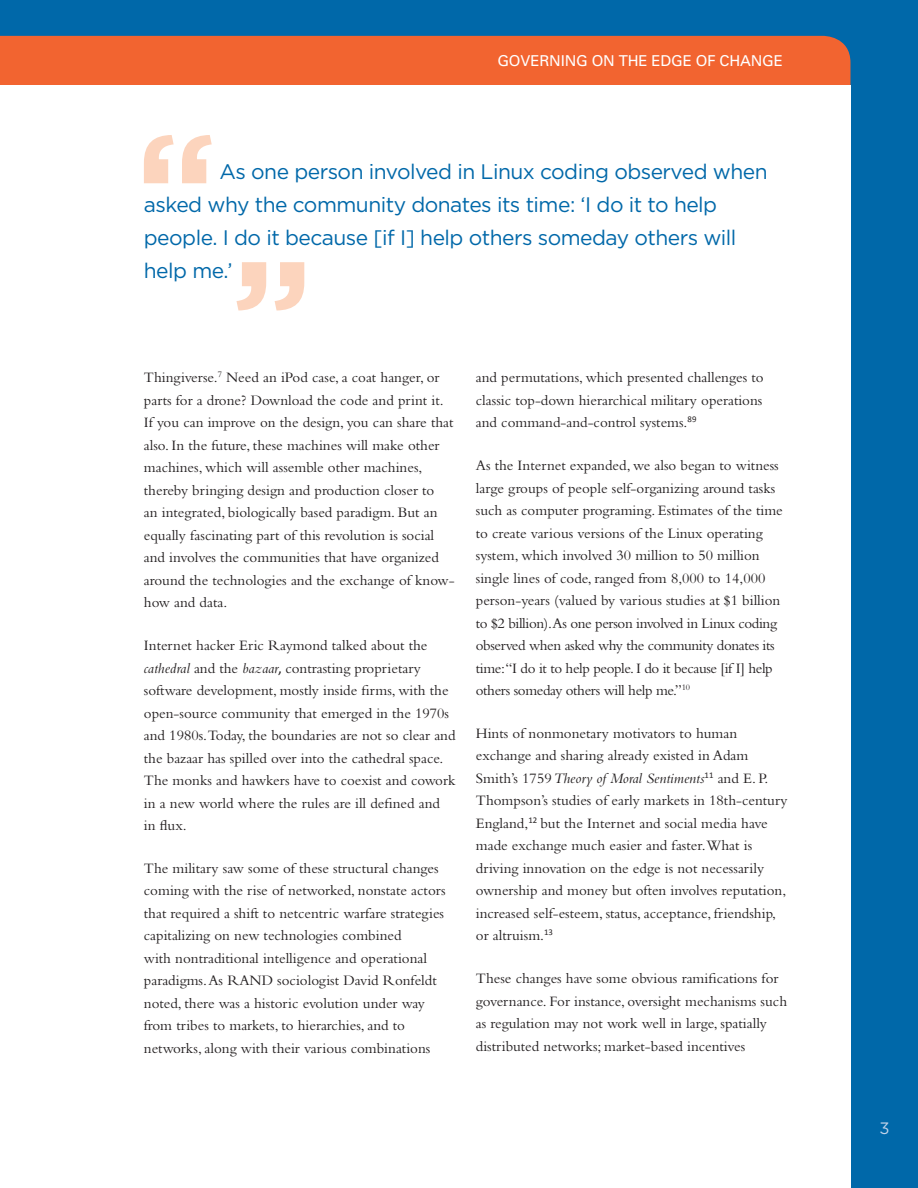
<style>
.page{position:relative;width:918px;height:1188px;background:#0068a9}
.page>*{position:absolute;margin:0;border:0;box-sizing:border-box;transform-origin:0 0}
.t1{font:21px/33px "Gotham";letter-spacing:-.025em;color:#0068a9}
.t2{font:16.5px "Gotham HTF";color:#c2d3e9}
.t3{font:15px/22.5px "Bembo";color:#231f20}
.t4{font:italic 15px "Bembo Std";color:#231f20}
.t5{font:15px "Univers";letter-spacing:-.01em;color:#fff}
.s1{font-family:"Bembo Std";font-style:italic}
.s2{font-family:"Calibri"}
.s3{font-family:"Bembo";font-style:normal}
</style>
<div class="page">
<div style="left:0;top:36px;width:850px;height:49px;background:#f26430"></div>
<div style="left:0;top:85px;width:850px;height:1103px;background:#fff"></div>
<svg style="left:144px;top:135px;width:68px;height:48px"></svg>
<svg style="left:237px;top:262px;width:67px;height:48px"></svg>
<p class="t5" style="left:497px;top:52px;width:287px">GOVERNING ON THE EDGE OF CHANGE</p>
<h1 class="t1" style="left:144px;top:155px;width:625px;text-indent:76px">As one person involved in Linux coding observed when asked why the community donates its time: ‘I do it to help people. I do it because [if I] help others someday others will help me.’</h1>
<p class="t3" style="left:144px;top:366px;width:312px">Thingiverse.<sup>7</sup> Need an iPod case, a coat hanger, or parts for a drone? Download the code and print it.<br>If you can improve on the design, you can share that also. In the future, these machines will make other machines, which will assemble other machines, thereby bringing design and production closer to<br>an integrated, biologically based paradigm. But an equally fascinating part of this revolution is social and involves the communities that have organized around the technologies and the exchange of know&shy;how and data.</p>
<p class="t3" style="left:144px;top:634px;width:313px">Internet hacker Eric Raymond talked about the <span class="s1">cathedral</span> and the <span class="s1">bazaar</span><span class="s2">,</span> contrasting proprietary software development, mostly inside firms, with the open-source community that emerged in the 1970s and 1980s.Today, the boundaries are not so clear and the bazaar has spilled over into the cathedral space.<br>The monks and hawkers have to coexist and cowork in a new world where the rules are ill defined and<br>in flux.</p>
<p class="t3" style="left:144px;top:857px;width:303px">The military saw some of these structural changes coming with the rise of networked, nonstate actors that required a shift to netcentric warfare strategies capitalizing on new technologies combined<br>with nontraditional intelligence and operational paradigms. As RAND sociologist David Ronfeldt noted, there was a historic evolution under way from tribes to markets, to hierarchies, and to networks, along with their various combinations</p>
<p class="t3" style="left:476px;top:366px;width:289px;text-align:justify">and permutations, which presented challenges to classic top-down hierarchical military operations and command-and-control systems.<sup>89</sup></p>
<p class="t3" style="left:476px;top:454px;width:308px">As the Internet expanded, we also began to witness large groups of people self-organizing around tasks such as computer programing. Estimates of the time to create various versions of the Linux operating system, which involved 30 million to 50 million single lines of code, ranged from 8,000 to 14,000 person-years (valued by various studies at $1 billion to $2 billion).As one person involved in Linux coding observed when asked why the community donates its time:“I do it to help people. I do it because [if I] help others someday others will help me.”<sup>10</sup></p>
<p class="t3" style="left:476px;top:722px;width:274px">Hints of nonmonetary motivators to human exchange and sharing already existed in Adam</p>
<p class="t4" style="left:476px;top:769px;width:294px"><span class="s3">Smith’s 1759</span> Theory of Moral Sentiments<sup>11</sup> <span class="s3">and E. P.</span></p>
<p class="t3" style="left:476px;top:789px;width:313px">Thompson’s studies of early markets in 18th-century England,<sup>12</sup> but the Internet and social media have made exchange much easier and faster.What is driving innovation on the edge is not necessarily ownership and money but often involves reputation, increased self-esteem, status, acceptance, friendship, or altruism.<sup>13</sup></p>
<p class="t3" style="left:476px;top:967px;width:313px">These changes have some obvious ramifications for governance. For instance, oversight mechanisms such as regulation may not work well in large, spatially distributed networks; market-based incentives</p>
<p class="t2" style="left:879px;top:1119px;width:12px">3</p>
</div>
